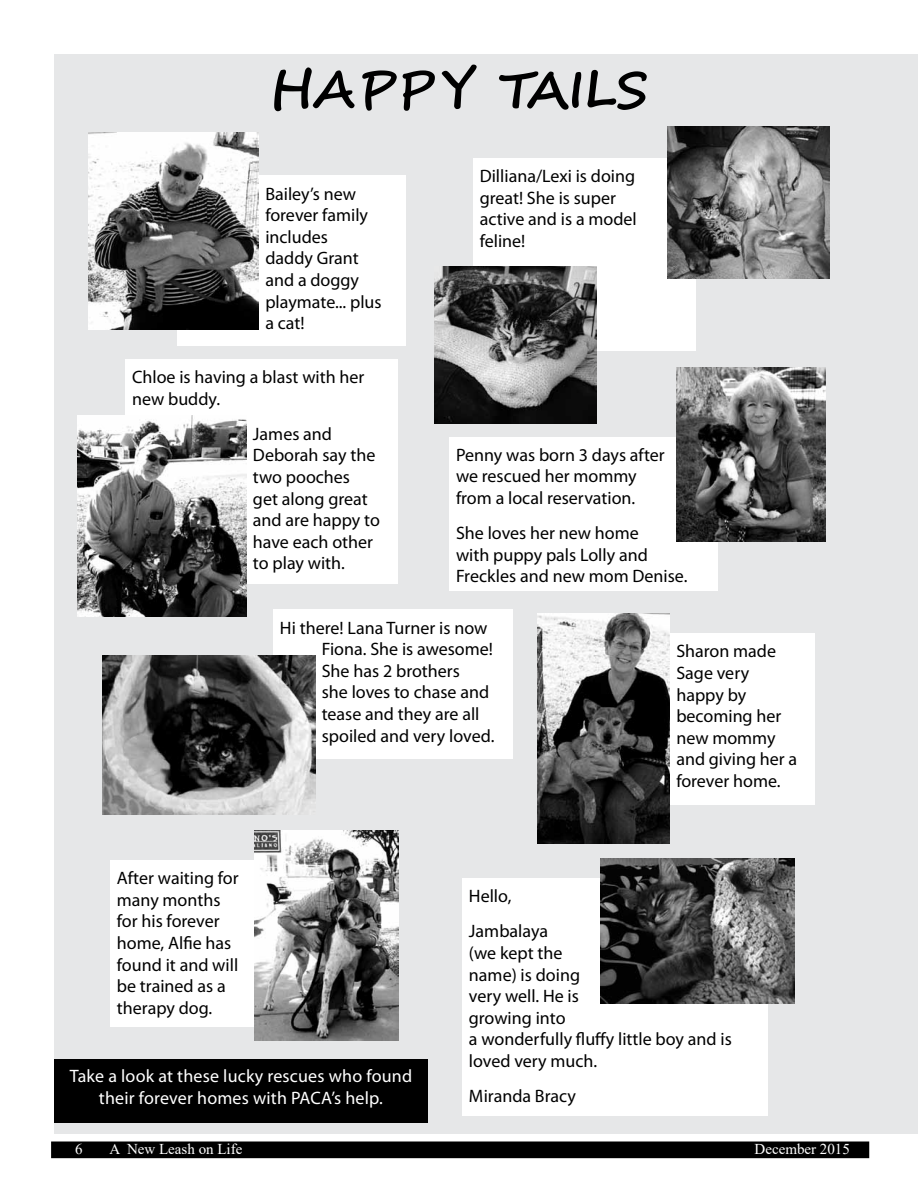
<style>
.page{position:relative;width:918px;height:1188px;background:#fff}
.page>*{position:absolute;margin:0;border:0;box-sizing:border-box;transform-origin:0 0}
.t1{font:700 51px "Segoe Script";color:#000}
.t2{font:18px/21.6px "Myriad Pro";color:#000}
.t3{font:18px/22.5px "Myriad Pro";letter-spacing:.01em;color:#fff;text-align:center}
.t4{font:15px "Times New Roman";color:#fff}
</style>
<div class="page">
<div style="left:52px;top:1142px;width:816px;height:15px;background:#000"></div>
<div style="left:51px;top:1142px;width:818px;height:16px;border:2px solid #000"></div>
<div style="left:54px;top:54px;width:864px;height:1080px;background:#e6e7e8"></div>
<div style="left:462px;top:878px;width:305px;height:238px;background:#fff"></div>
<div style="left:273px;top:610px;width:240px;height:149px;background:#fff"></div>
<div style="left:449px;top:437px;width:269px;height:153px;background:#fff"></div>
<div style="left:667px;top:633px;width:147px;height:172px;background:#fff"></div>
<div style="left:125px;top:359px;width:272px;height:225px;background:#fff"></div>
<div style="left:110px;top:860px;width:162px;height:167px;background:#fff"></div>
<div style="left:177px;top:176px;width:229px;height:170px;background:#fff"></div>
<div style="left:54px;top:1059px;width:374px;height:64px;background:#000"></div>
<div style="left:473px;top:158px;width:223px;height:193px;background:#fff"></div>
<img style="left:103px;top:655px;width:212px;height:159px">
<img style="left:601px;top:858px;width:194px;height:146px">
<img style="left:538px;top:614px;width:132px;height:229px">
<img style="left:667px;top:126px;width:162px;height:153px">
<img style="left:255px;top:830px;width:143px;height:210px">
<img style="left:434px;top:266px;width:162px;height:157px">
<img style="left:78px;top:415px;width:168px;height:201px">
<img style="left:89px;top:132px;width:170px;height:197px">
<img style="left:676px;top:368px;width:149px;height:173px">
<h1 class="t1" style="left:270px;top:48px;width:379px">HAPPY TAILS</h1>
<p class="t2" style="left:265px;top:182px;width:118px">Bailey’s new forever family includes<br>daddy Grant and a doggy playmate... plus a cat!</p>
<p class="t2" style="left:132px;top:366px;width:234px">Chloe is having a blast with her new buddy.</p>
<p class="t2" style="left:253px;top:423px;width:128px">James and<br>Deborah say the two pooches<br>get along great and are happy to have each other to play with.</p>
<p class="t2" style="left:480px;top:165px;width:159px">Dilliana/Lexi is doing great! She is super active and is a model feline!</p>
<p class="t2" style="left:456px;top:444px;width:210px">Penny was born 3 days after we rescued her mommy from a local reservation.</p>
<p class="t2" style="left:456px;top:522px;width:233px">She loves her new home<br>with puppy pals Lolly and<br>Freckles and new mom Denise.</p>
<p class="t2" style="left:322px;top:617px;width:174px;text-indent:-42px">Hi there! Lana Turner is now<br>Fiona. She is awesome!<br>She has 2 brothers<br>she loves to chase and tease and they are all spoiled and very loved.</p>
<p class="t2" style="left:676px;top:640px;width:122px">Sharon made<br>Sage very happy by becoming her new mommy and giving her a forever home.</p>
<p class="t2" style="left:117px;top:867px;width:123px">After waiting for many months for his forever home, Alfie has found it and will be trained as a therapy dog.</p>
<p class="t3" style="left:70px;top:1064px;width:344px">Take a look at these lucky rescues who found their forever homes with PACA’s help.</p>
<p class="t2" style="left:469px;top:879px;width:81px;line-height:35.1px">Hello,<br>Jambalaya</p>
<p class="t2" style="left:469px;top:942px;width:264px">(we kept the<br>name) is doing<br>very well. He is<br>growing into<br>a wonderfully fluffy little boy and is loved very much.</p>
<p class="t2" style="left:469px;top:1085px;width:109px">Miranda Bracy</p>
<p class="t4" style="left:75px;top:1138px;width:9px">6</p>
<p class="t4" style="left:110px;top:1138px;width:134px">A New Leash on Life</p>
<p class="t4" style="left:755px;top:1138px;width:97px">December 2015</p>
</div>
